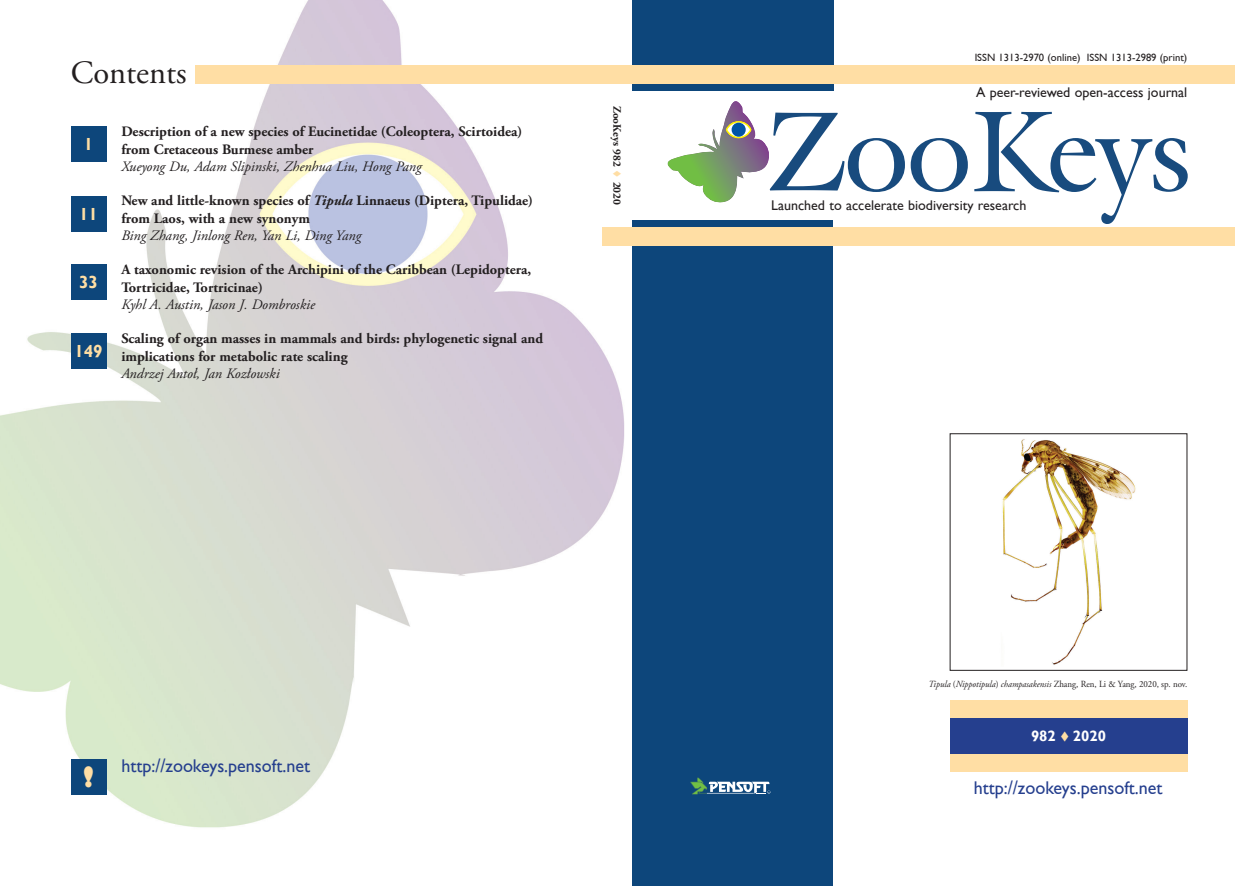
<style>
.page{position:relative;width:1235px;height:886px;background:#fff}
.page>*{position:absolute;margin:0;border:0;box-sizing:border-box;transform-origin:0 0}
.t1{font:32.5px "Adobe Garamond Pro";color:#231f20}
.t2{font:800 27.12px "Gill Sans";color:#ffdea4}
.t3{font:18.38px "Gill Sans";color:#253f8e}
.t4{font:700 17.5px "Gill Sans";color:#ffdea4}
.t5{font:700 15px "Gill Sans";color:#fff}
.TZAG{font:700 14.38px/17.2px "Adobe Garamond Pro";color:#231f20}
.TAUTHOR{font:italic 14.38px "Adobe Garamond Pro";color:#231f20}
.t6{font:14px "Gill Sans";color:#231f20}
.t7{font:700 11.25px "Adobe Garamond Pro";color:#231f20}
.t8{font:10.62px "Gill Sans";color:#231f20}
.t9{font:9.38px "Adobe Garamond Pro";color:#231f20;scale:.95 1}
.s1{font-style:italic}
.s2{color:#ffdea4}
</style>
<div class="page">
<img style="left:0;top:0;width:632px;height:828px">
<div style="left:632px;top:221px;width:201px;height:665px;background:#0d467b"></div>
<div style="left:632px;top:0;width:201px;height:91px;background:#0d467b"></div>
<svg style="left:690px;top:777px;width:80px;height:17px"></svg>
<div style="left:602px;top:228px;width:632px;height:18px;background:#ffdea4"></div>
<svg style="left:668px;top:101px;width:299px;height:102px"></svg>
<svg style="left:974px;top:112px;width:213px;height:112px"></svg>
<img style="left:1002px;top:439px;width:134px;height:226px">
<div style="left:949px;top:433px;width:238px;height:238px;border:1px solid #231f20"></div>
<div style="left:71px;top:759px;width:35px;height:35px;background:#0d467b"></div>
<div style="left:71px;top:126px;width:35px;height:36px;background:#0d467b"></div>
<div style="left:71px;top:196px;width:35px;height:35px;background:#0d467b"></div>
<div style="left:71px;top:265px;width:35px;height:35px;background:#0d467b"></div>
<div style="left:71px;top:334px;width:35px;height:35px;background:#0d467b"></div>
<div style="left:949px;top:718px;width:238px;height:36px;background:#253f8e"></div>
<div style="left:949px;top:700px;width:238px;height:18px;background:#ffdea4"></div>
<div style="left:949px;top:753px;width:238px;height:18px;background:#ffdea4"></div>
<div style="left:195px;top:65px;width:1039px;height:19px;background:#ffdea4"></div>
<p class="t1" style="left:71px;top:53px;width:117px">Contents</p>
<p class="t4" style="left:84px;top:134px;width:11px">1</p>
<p class="t4" style="left:79px;top:203px;width:20px">11</p>
<p class="t4" style="left:79px;top:272px;width:20px">33</p>
<p class="t4" style="left:74px;top:341px;width:30px">149</p>
<p class="TZAG" style="left:121px;top:123px;width:402px">Description of a new species of Eucinetidae (Coleoptera, Scirtoidea) from Cretaceous Burmese amber</p>
<p class="TAUTHOR" style="left:121px;top:158px;width:302px">Xueyong Du, Adam Slipinski, Zhenhua Liu, Hong Pang</p>
<p class="TZAG" style="left:121px;top:192px;width:413px">New and little-known species of <span class="s1">Tipula</span> Linnaeus (Diptera, Tipulidae) from Laos, with a new synonym</p>
<p class="TAUTHOR" style="left:121px;top:227px;width:241px">Bing Zhang, Jinlong Ren, Yan Li, Ding Yang</p>
<p class="TZAG" style="left:121px;top:261px;width:411px">A taxonomic revision of the Archipini of the Caribbean (Lepidoptera,<br>Tortricidae, Tortricinae)</p>
<p class="TAUTHOR" style="left:121px;top:296px;width:195px">Kyhl A. Austin, Jason J. Dombroskie</p>
<p class="TZAG" style="left:121px;top:330px;width:423px">Scaling of organ masses in mammals and birds: phylogenetic signal and implications for metabolic rate scaling</p>
<p class="TAUTHOR" style="left:121px;top:365px;width:160px">Andrzej Antoł, Jan Kozłowski</p>
<p class="t7" style="left:623px;top:106px;width:101px;rotate:90deg">ZooKeys 982 <span class="s2">▼</span> 2020</p>
<p class="t2" style="left:83px;top:760px;width:12px">!</p>
<p class="t3" style="left:121px;top:755px;width:190px">http://zookeys.pensoft.net</p>
<p class="t8" style="left:974px;top:52px;width:214px">ISSN 1313-2970 (online) ISSN 1313-2989 (print)</p>
<p class="t6" style="left:976px;top:84px;width:213px">A peer-reviewed open-access journal</p>
<p class="t6" style="left:771px;top:197px;width:257px">Launched to accelerate biodiversity research</p>
<p class="t9" style="left:928px;top:679px;width:274px"><span class="s1">Tipula</span> (<span class="s1">Nippotipula</span>) <span class="s1">champasakensis</span> Zhang, Ren, Li &amp; Yang, 2020, sp. nov.</p>
<p class="t5" style="left:1031px;top:727px;width:77px">982 <span class="s2">▼</span> 2020</p>
<p class="t3" style="left:973px;top:777px;width:190px">http://zookeys.pensoft.net</p>
</div>
